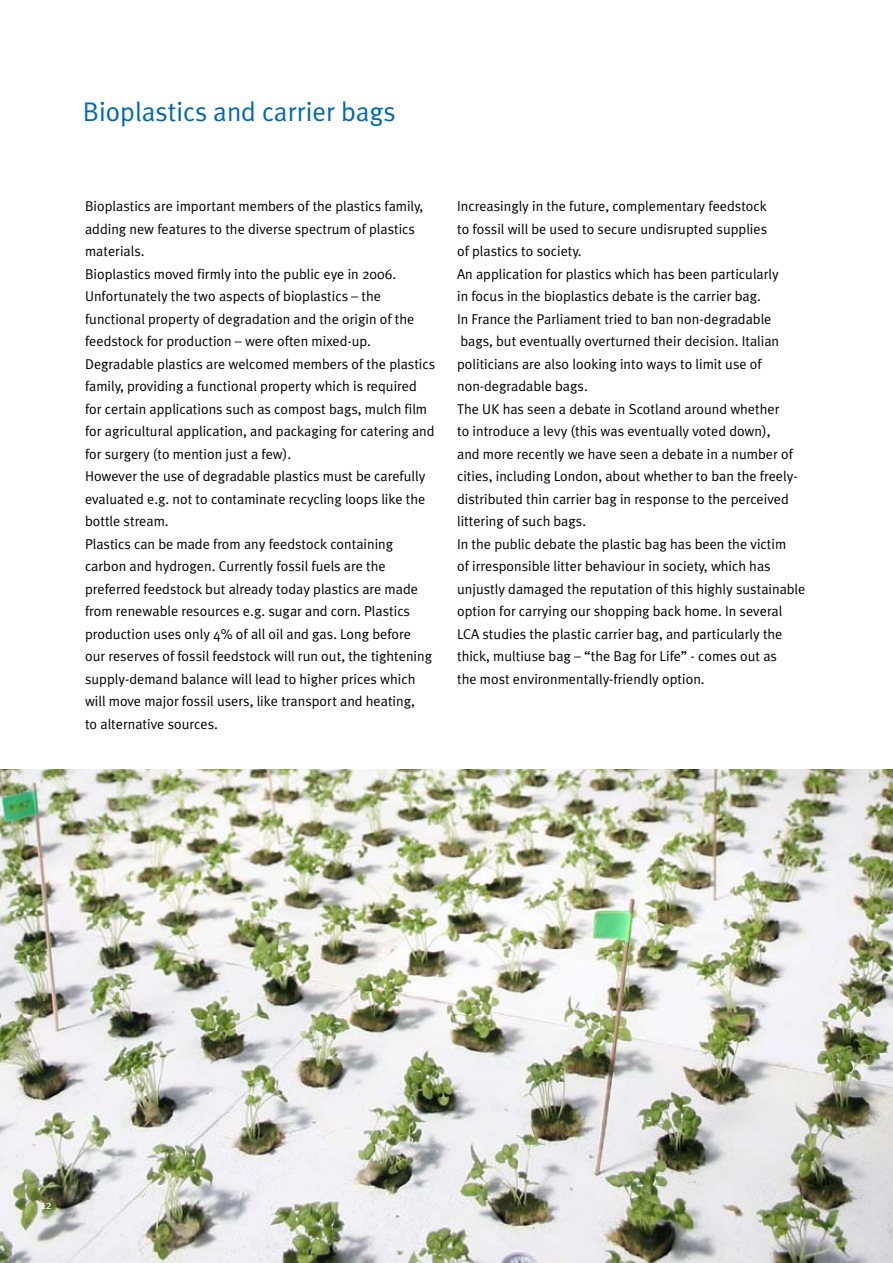
<style>
.page{position:relative;width:893px;height:1263px;background:#fff}
.page>*{position:absolute;margin:0;border:0;box-sizing:border-box;transform-origin:0 0}
.t1{font:27px "Meta Plus Normal";color:#0069b2}
.t2{font:14.25px/22.5px "Meta Plus Normal";color:#000}
.t3{font:12px "Meta Plus Normal";color:#fff}
</style>
<div class="page">
<img style="left:0;top:770px;width:893px;height:493px">
<h1 class="t1" style="left:83px;top:96px;width:314px">Bioplastics and carrier bags</h1>
<p class="t2" style="left:85px;top:195px;width:352px">Bioplastics are important members of the plastics family, adding new features to the diverse spectrum of plastics materials.<br>Bioplastics moved firmly into the public eye in 2006.<br>Unfortunately the two aspects of bioplastics – the functional property of degradation and the origin of the feedstock for production – were often mixed-up.<br>Degradable plastics are welcomed members of the plastics family, providing a functional property which is required for certain applications such as compost bags, mulch film for agricultural application, and packaging for catering and for surgery (to mention just a few).<br>However the use of degradable plastics must be carefully evaluated e.g. not to contaminate recycling loops like the bottle stream.<br>Plastics can be made from any feedstock containing carbon and hydrogen. Currently fossil fuels are the preferred feedstock but already today plastics are made from renewable resources e.g. sugar and corn. Plastics production uses only 4% of all oil and gas. Long before<br>our reserves of fossil feedstock will run out, the tightening supply-demand balance will lead to higher prices which will move major fossil users, like transport and heating,<br>to alternative sources.</p>
<p class="t2" style="left:457px;top:195px;width:350px">Increasingly in the future, complementary feedstock<br>to fossil will be used to secure undisrupted supplies<br>of plastics to society.<br>An application for plastics which has been particularly<br>in focus in the bioplastics debate is the carrier bag.<br>In France the Parliament tried to ban non-degradable bags, but eventually overturned their decision. Italian politicians are also looking into ways to limit use of non-degradable bags.<br>The UK has seen a debate in Scotland around whether<br>to introduce a levy (this was eventually voted down),<br>and more recently we have seen a debate in a number of cities, including London, about whether to ban the freely&shy;distributed thin carrier bag in response to the perceived littering of such bags.<br>In the public debate the plastic bag has been the victim<br>of irresponsible litter behaviour in society, which has unjustly damaged the reputation of this highly sustainable option for carrying our shopping back home. In several LCA studies the plastic carrier bag, and particularly the thick, multiuse bag – “the Bag for Life” - comes out as<br>the most environmentally-friendly option.</p>
<p class="t3" style="left:41px;top:1197px;width:7px">12</p>
</div>
